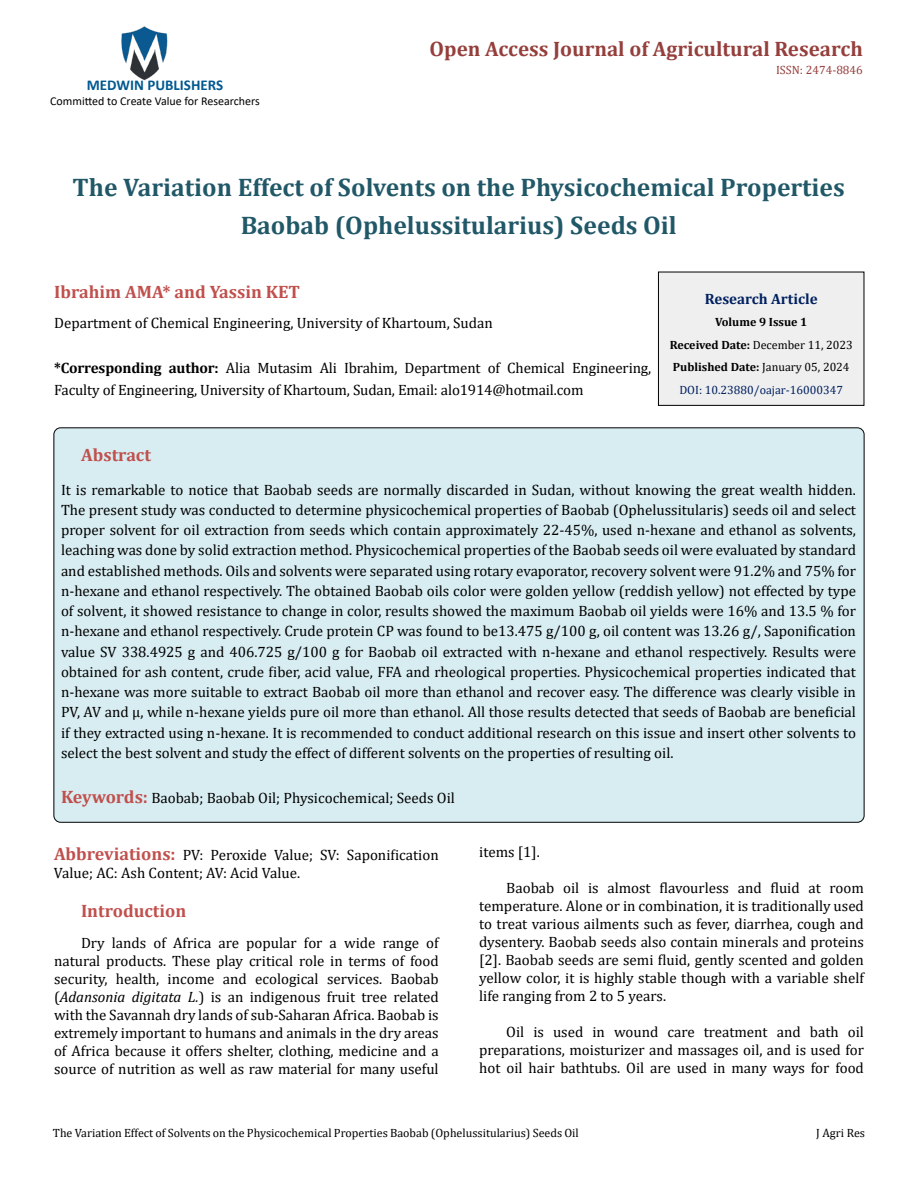
<style>
.page{position:relative;width:918px;height:1188px;background:#fff}
.page>*{position:absolute;margin:0;border:0;box-sizing:border-box;transform-origin:0 0}
.t1{font:700 25.5px/37.5px "Cambria";color:#215868;text-align:center}
.t2{font:700 21px "Cambria";color:#953f3c}
.t3{font:700 18px "Cambria";color:#c0504d}
.t4{font:15px/18px "Cambria";color:#000;text-align:justify}
.t5{font:700 15px "Calibri";color:#005991}
.t6{font:700 15px "Cambria";color:#002060}
.t7{font:12px "Cambria";color:#000}
.t8{font:700 12px/22.5px "Cambria";color:#000;text-align:center}
.t9{font:12px "Calibri";color:#000}
.t10{font:12px "Cambria";color:#953f3c}
.s1{font-weight:700}
.s2{font-weight:400}
.s3{font-weight:400;color:#002060}
.s4{font-weight:700;font-size:18px;color:#c0504d}
.s5{font-style:italic}
</style>
<div class="page">
<img style="left:121px;top:26px;width:47px;height:55px">
<div style="left:658px;top:272px;width:206px;height:133px;background:#efefef"></div>
<div style="left:658px;top:272px;width:206px;height:134px;border:1px solid #000"></div>
<div style="left:54px;top:428px;width:810px;height:394px;background:#d8edf2;border-radius:7px"></div>
<p class="t5" style="left:87px;top:75px;width:138px">MEDWIN PUBLISHERS</p>
<p class="t9" style="left:50px;top:92px;width:211px">Committed to Create Value for Researchers</p>
<h2 class="t2" style="left:430px;top:34px;width:435px">Open Access Journal of Agricultural Research</h2>
<p class="t10" style="left:776px;top:63px;width:88px">ISSN: 2474-8846</p>
<h1 class="t1" style="left:73px;top:168px;width:774px">The Variation Effect of Solvents on the Physicochemical Properties<br>Baobab (Ophelussitularius) Seeds Oil</h1>
<p class="t3" style="left:54px;top:280px;width:247px">Ibrahim AMA* and Yassin KET</p>
<p class="t4" style="left:54px;top:313px;width:440px">Department of Chemical Engineering, University of Khartoum, Sudan</p>
<p class="t4" style="left:54px;top:356px;width:599px;line-height:22.5px"><span class="s1">*Corresponding author:</span> Alia Mutasim Ali Ibrahim, Department of Chemical Engineering,<br>Faculty of Engineering, University of Khartoum, Sudan, Email: alo1914@hotmail.com</p>
<p class="t6" style="left:705px;top:288px;width:114px">Research Article</p>
<p class="t8" style="left:670px;top:310px;width:185px">Volume 9 Issue 1<br>Received Date: <span class="s2">December 11, 2023<br></span>Published Date: <span class="s2">January 05, 2024<br></span><span class="s3">DOI: 10.23880/oajar-16000347</span></p>
<p class="t3" style="left:81px;top:442px;width:71px">Abstract</p>
<p class="t4" style="left:61px;top:479px;width:797px;line-height:20.2px">It is remarkable to notice that Baobab seeds are normally discarded in Sudan, without knowing the great wealth hidden.<br>The present study was conducted to determine physicochemical properties of Baobab (Ophelussitularis) seeds oil and select proper solvent for oil extraction from seeds which contain approximately 22-45%, used n-hexane and ethanol as solvents, leaching was done by solid extraction method. Physicochemical properties of the Baobab seeds oil were evaluated by standard and established methods. Oils and solvents were separated using rotary evaporator, recovery solvent were 91.2% and 75% for n-hexane and ethanol respectively. The obtained Baobab oils color were golden yellow (reddish yellow) not effected by type of solvent, it showed resistance to change in color, results showed the maximum Baobab oil yields were 16% and 13.5 % for n-hexane and ethanol respectively. Crude protein CP was found to be13.475 g/100 g, oil content was 13.26 g/, Saponification value SV 338.4925 g and 406.725 g/100 g for Baobab oil extracted with n-hexane and ethanol respectively. Results were obtained for ash content, crude fiber, acid value, FFA and rheological properties. Physicochemical properties indicated that n-hexane was more suitable to extract Baobab oil more than ethanol and recover easy. The difference was clearly visible in PV, AV and µ, while n-hexane yields pure oil more than ethanol. All those results detected that seeds of Baobab are beneficial if they extracted using n-hexane. It is recommended to conduct additional research on this issue and insert other solvents to select the best solvent and study the effect of different solvents on the properties of resulting oil.</p>
<p class="t4" style="left:61px;top:789px;width:395px"><span class="s4">Keywords:</span> Baobab; Baobab Oil; Physicochemical; Seeds Oil</p>
<p class="t4" style="left:54px;top:845px;width:386px"><span class="s4">Abbreviations:</span> PV: Peroxide Value; SV: Saponification<br>Value; AC: Ash Content; AV: Acid Value.</p>
<p class="t3" style="left:81px;top:898px;width:107px">Introduction</p>
<p class="t4" style="left:54px;top:934px;width:386px;text-indent:27px">Dry lands of Africa are popular for a wide range of natural products. These play critical role in terms of food security, health, income and ecological services. Baobab (<span class="s5">Adansonia digitata L.</span>) is an indigenous fruit tree related with the Savannah dry lands of sub-Saharan Africa. Baobab is extremely important to humans and animals in the dry areas of Africa because it offers shelter, clothing, medicine and a source of nutrition as well as raw material for many useful</p>
<p class="t4" style="left:479px;top:843px;width:62px">items [1].</p>
<p class="t4" style="left:479px;top:879px;width:386px;text-indent:27px">Baobab oil is almost flavourless and fluid at room temperature. Alone or in combination, it is traditionally used to treat various ailments such as fever, diarrhea, cough and dysentery. Baobab seeds also contain minerals and proteins [2]. Baobab seeds are semi fluid, gently scented and golden yellow color, it is highly stable though with a variable shelf life ranging from 2 to 5 years.</p>
<p class="t4" style="left:479px;top:1023px;width:386px;text-indent:27px">Oil is used in wound care treatment and bath oil preparations, moisturizer and massages oil, and is used for hot oil hair bathtubs. Oil are used in many ways for food</p>
<p class="t7" style="left:53px;top:1126px;width:527px">The Variation Effect of Solvents on the Physicochemical Properties Baobab (Ophelussitularius) Seeds Oil</p>
<p class="t7" style="left:816px;top:1126px;width:50px">J Agri Res</p>
</div>
